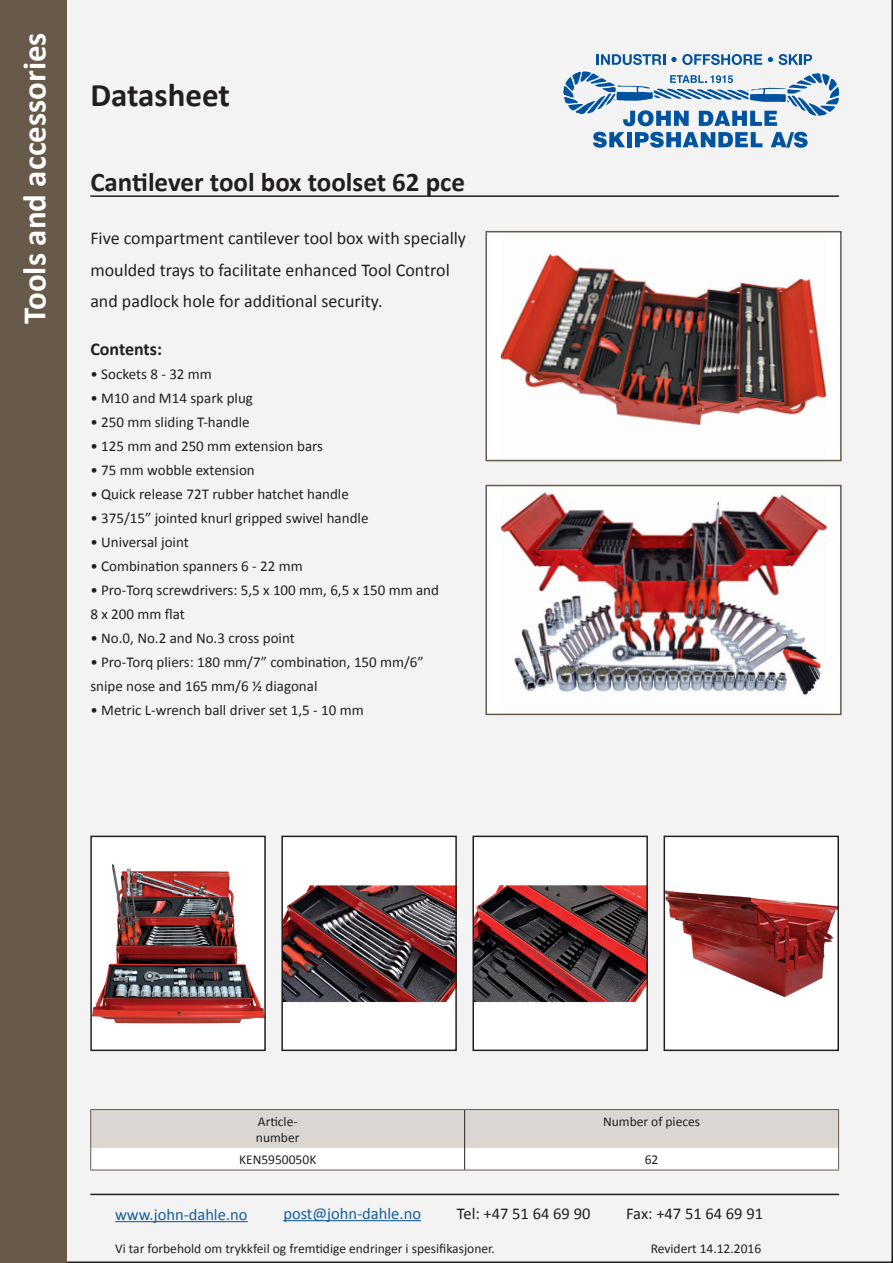
<style>
.page{position:relative;width:893px;height:1263px;background:#fff}
.page>*{position:absolute;margin:0;border:0;box-sizing:border-box;transform-origin:0 0}
.t1{font:700 33px "Calibri";color:#fff}
.t2{font:700 33px "Calibri";color:#231f20}
.t3{font:700 27px "Calibri";color:#231f20}
.t4{font:18px/31.5px "Calibri";color:#231f20}
.t5{font:700 18px "Calibri";color:#231f20}
.t6{font:16.5px "Calibri";color:#175d9e}
.t7{font:16.5px "Calibri";color:#231f20}
.t8{font:15px/24px "Calibri";color:#231f20}
.t9{font:13.5px "Calibri";color:#231f20}
</style>
<div class="page">
<div style="left:67px;top:0;width:826px;height:1263px;background:#f3f3f3"></div>
<div style="left:0;top:0;width:67px;height:1263px;background:#685a4b"></div>
<div style="left:486px;top:232px;width:355px;height:228px;background:#fff"></div>
<img style="left:500px;top:254px;width:326px;height:171px">
<div style="left:485px;top:231px;width:357px;height:230px;border:2px solid #685a4b"></div>
<hr style="left:90px;top:1170px;width:375px;height:1px;background:#685a4b">
<hr style="left:465px;top:1170px;width:374px;height:1px;background:#685a4b">
<svg style="left:90px;top:1109px;width:749px;height:61px"></svg>
<hr style="left:90px;top:195px;width:749px;height:2px;background:#231f20">
<svg style="left:564px;top:71px;width:275px;height:55px"></svg>
<svg style="left:593px;top:132px;width:32px;height:16px"></svg>
<div style="left:627px;top:132px;width:5px;height:15px;background:#0153a0"></div>
<svg style="left:635px;top:132px;width:127px;height:16px"></svg>
<svg style="left:771px;top:132px;width:37px;height:16px"></svg>
<svg style="left:597px;top:54px;width:68px;height:11px"></svg>
<svg style="left:671px;top:54px;width:91px;height:11px"></svg>
<svg style="left:768px;top:57px;width:5px;height:5px"></svg>
<svg style="left:779px;top:54px;width:33px;height:11px"></svg>
<hr style="left:90px;top:1194px;width:749px;height:1px;background:#231f20">
<hr style="left:115px;top:1221px;width:133px;height:1px;background:#175d9e">
<hr style="left:283px;top:1220px;width:138px;height:1px;background:#175d9e">
<div style="left:91px;top:836px;width:174px;height:214px;background:#fff"></div>
<img style="left:93px;top:864px;width:170px;height:160px">
<div style="left:90px;top:836px;width:176px;height:215px;border:2px solid #231f20"></div>
<div style="left:282px;top:836px;width:174px;height:214px;background:#fff"></div>
<img style="left:284px;top:885px;width:170px;height:118px">
<div style="left:281px;top:836px;width:176px;height:215px;border:2px solid #231f20"></div>
<div style="left:473px;top:836px;width:174px;height:214px;background:#fff"></div>
<img style="left:475px;top:885px;width:170px;height:118px">
<div style="left:472px;top:836px;width:176px;height:215px;border:2px solid #231f20"></div>
<div style="left:664px;top:836px;width:174px;height:214px;background:#fff"></div>
<img style="left:667px;top:890px;width:169px;height:107px">
<div style="left:664px;top:836px;width:175px;height:215px;border:2px solid #231f20"></div>
<div style="left:486px;top:485px;width:355px;height:229px;background:#fff"></div>
<img style="left:501px;top:492px;width:326px;height:203px">
<div style="left:485px;top:485px;width:357px;height:230px;border:2px solid #685a4b"></div>
<p class="t1" style="left:14px;top:323px;width:293px;rotate:-90deg">Tools and accessories</p>
<p class="t2" style="left:90px;top:74px;width:141px">Datasheet</p>
<p class="t3" style="left:90px;top:165px;width:376px">Cantilever tool box toolset 62 pce</p>
<p class="t4" style="left:90px;top:223px;width:377px">Five compartment cantilever tool box with specially moulded trays to facilitate enhanced Tool Control and padlock hole for additional security.</p>
<p class="t5" style="left:90px;top:337px;width:73px">Contents:</p>
<p class="t8" style="left:90px;top:362px;width:123px">• Sockets 8 - 32 mm</p>
<p class="t8" style="left:90px;top:386px;width:164px">• M10 and M14 spark plug</p>
<p class="t8" style="left:90px;top:410px;width:161px">• 250 mm sliding T-handle</p>
<p class="t8" style="left:90px;top:434px;width:234px">• 125 mm and 250 mm extension bars</p>
<p class="t8" style="left:90px;top:458px;width:166px">• 75 mm wobble extension</p>
<p class="t8" style="left:90px;top:482px;width:260px">• Quick release 72T rubber hatchet handle</p>
<p class="t8" style="left:90px;top:506px;width:280px">• 375/15” jointed knurl gripped swivel handle</p>
<p class="t8" style="left:90px;top:530px;width:100px">• Universal joint</p>
<p class="t8" style="left:90px;top:554px;width:214px">• Combination spanners 6 - 22 mm</p>
<p class="t8" style="left:90px;top:578px;width:350px">• Pro-Torq screwdrivers: 5,5 x 100 mm, 6,5 x 150 mm and<br>8 x 200 mm flat</p>
<p class="t8" style="left:90px;top:626px;width:206px">• No.0, No.2 and No.3 cross point</p>
<p class="t8" style="left:90px;top:650px;width:335px">• Pro-Torq pliers: 180 mm/7” combination, 150 mm/6” snipe nose and 165 mm/6 ½ diagonal</p>
<p class="t8" style="left:90px;top:698px;width:275px">• Metric L-wrench ball driver set 1,5 - 10 mm</p>
<p class="t9" style="left:258px;top:1113px;width:41px">Article-</p>
<p class="t9" style="left:256px;top:1129px;width:45px">number</p>
<p class="t9" style="left:603px;top:1113px;width:99px">Number of pieces</p>
<p class="t9" style="left:239px;top:1151px;width:79px">KEN5950050K</p>
<p class="t9" style="left:645px;top:1151px;width:15px">62</p>
<p class="t6" style="left:115px;top:1204px;width:134px">www.john-dahle.no</p>
<p class="t6" style="left:283px;top:1203px;width:139px">post@john-dahle.no</p>
<p class="t7" style="left:457px;top:1203px;width:135px">Tel: +47 51 64 69 90</p>
<p class="t7" style="left:626px;top:1203px;width:138px">Fax: +47 51 64 69 91</p>
<p class="t9" style="left:115px;top:1239px;width:381px">Vi tar forbehold om trykkfeil og fremtidige endringer i spesifikasjoner.</p>
<p class="t9" style="left:651px;top:1239px;width:112px">Revidert 14.12.2016</p>
</div>
